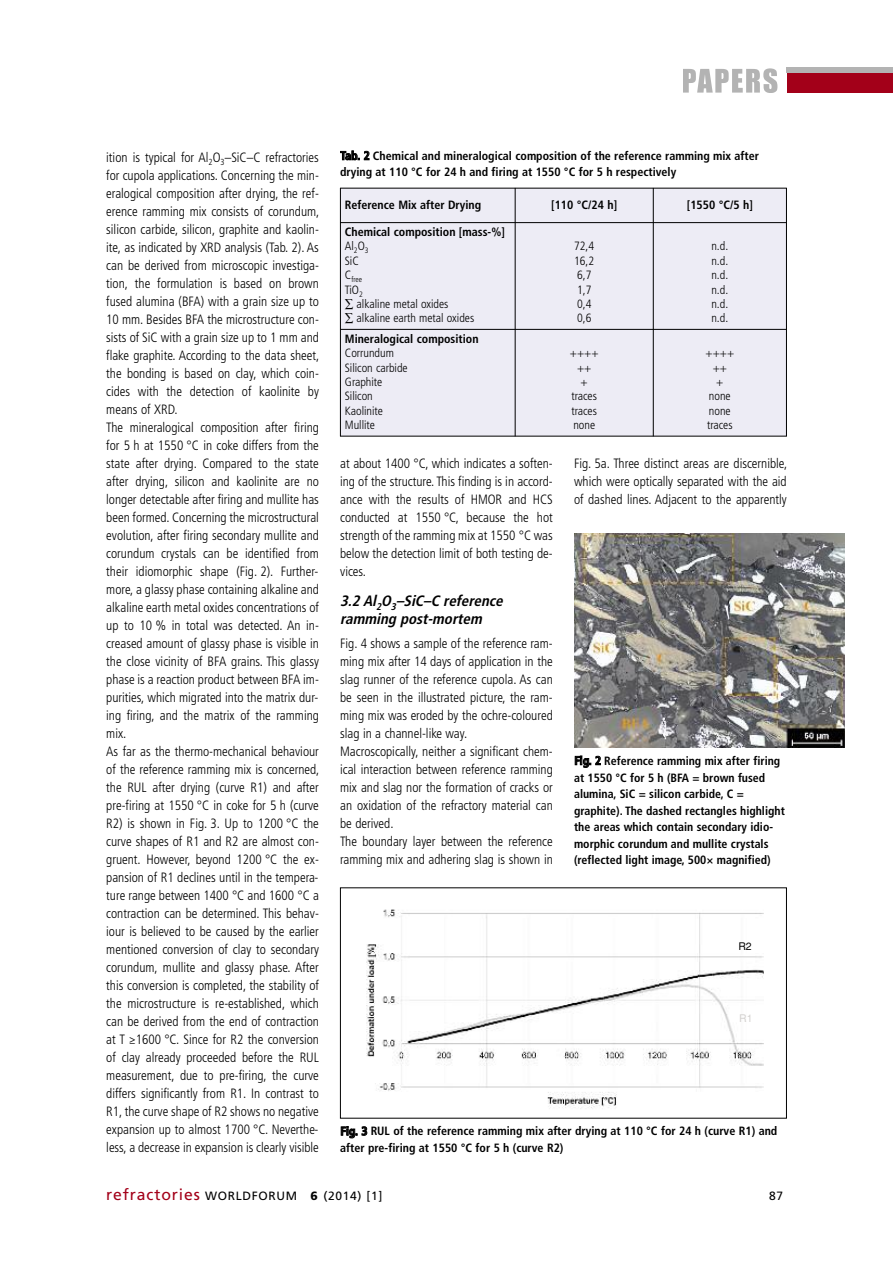
<style>
.page{position:relative;width:893px;height:1263px;background:#fff}
.page>*{position:absolute;margin:0;border:0;box-sizing:border-box;transform-origin:0 0}
.t1{font:italic 700 condensed 15px/18px "Frutiger";color:#000}
.t2{font:300 condensed 13.5px/18px "Frutiger";color:#000}
.t3{font:700 condensed 12px/16.5px "Frutiger";color:#000}
.t4{font:300 condensed 12px/14.4px "Frutiger";color:#000}
.t5{font:12px "Frutiger";letter-spacing:.055em;color:#000}
.t6{font:10.5px "Helvetica";color:#000}
.t7{font:10.5px "Helvetica";color:#d3d1cf}
.t8{font:300 condensed 7.8px "Frutiger";color:#000}
.s1{font-family:"Adobe Garamond Pro";font-weight:400;font-style:italic;font-stretch:normal}
.s2{font-weight:300}
.s3{font-size:15.75px;color:#a30019}
.s4{font-weight:900}
</style>
<div class="page">
<div style="left:787px;top:73px;width:106px;height:20px;background:#a30019"></div>
<div style="left:787px;top:68px;width:106px;height:5px;background:#b3b3b3"></div>
<svg style="left:683px;top:68px;width:94px;height:25px"></svg>
<div style="left:340px;top:188px;width:175px;height:35px;background:#edecf5"></div>
<div style="left:515px;top:188px;width:138px;height:35px;background:#edecf5"></div>
<div style="left:653px;top:188px;width:134px;height:35px;background:#edecf5"></div>
<div style="left:340px;top:223px;width:175px;height:106px;background:#edecf5"></div>
<div style="left:515px;top:223px;width:138px;height:106px;background:#edecf5"></div>
<div style="left:653px;top:223px;width:134px;height:106px;background:#edecf5"></div>
<div style="left:340px;top:329px;width:175px;height:107px;background:#edecf5"></div>
<div style="left:515px;top:329px;width:138px;height:107px;background:#edecf5"></div>
<div style="left:653px;top:329px;width:134px;height:107px;background:#edecf5"></div>
<hr style="left:340px;top:188px;width:1px;height:248px;background:#000">
<hr style="left:515px;top:188px;width:1px;height:248px;background:#000">
<hr style="left:653px;top:188px;width:1px;height:248px;background:#000">
<hr style="left:786px;top:188px;width:1px;height:248px;background:#000">
<hr style="left:340px;top:188px;width:447px;height:1px;background:#000">
<hr style="left:340px;top:222px;width:447px;height:1px;background:#000">
<hr style="left:340px;top:329px;width:447px;height:1px;background:#000">
<hr style="left:340px;top:436px;width:447px;height:1px;background:#000">
<img style="left:574px;top:534px;width:270px;height:214px">
<img style="left:366px;top:909px;width:398px;height:200px">
<div style="left:340px;top:887px;width:447px;height:231px;border:1px solid #000"></div>
<p class="t2" style="left:106px;top:149px;width:215px">ition is typical for Al<sub>2</sub>O<sub>3</sub>–SiC–C refractories for cupola applications. Concerning the min&shy;eralogical composition after drying, the ref&shy;erence ramming mix consists of corundum, silicon carbide, silicon, graphite and kaolin&shy;ite, as indicated by XRD analysis (Tab. 2). As can be derived from microscopic investiga&shy;tion, the formulation is based on brown fused alumina (BFA) with a grain size up to 10 mm. Besides BFA the microstructure con&shy;sists of SiC with a grain size up to 1 mm and flake graphite. According to the data sheet, the bonding is based on clay, which coin&shy;cides with the detection of kaolinite by means of XRD.<br>The mineralogical composition after firing for 5 h at 1550 °C in coke differs from the state after drying. Compared to the state after drying, silicon and kaolinite are no longer detectable after firing and mullite has been formed. Concerning the microstructural evolution, after firing secondary mullite and corundum crystals can be identified from their idiomorphic shape (Fig. 2). Further&shy;more, a glassy phase containing alkaline and alkaline earth metal oxides concentrations of up to 10 % in total was detected. An in&shy;creased amount of glassy phase is visible in the close vicinity of BFA grains. This glassy phase is a reaction product between BFA im&shy;purities, which migrated into the matrix dur&shy;ing firing, and the matrix of the ramming mix.<br>As far as the thermo-mechanical behaviour of the reference ramming mix is concerned, the RUL after drying (curve R1) and after pre-firing at 1550 °C in coke for 5 h (curve R2) is shown in Fig. 3. Up to 1200 °C the curve shapes of R1 and R2 are almost con&shy;gruent. However, beyond 1200 °C the ex&shy;pansion of R1 declines until in the tempera&shy;ture range between 1400 °C and 1600 °C a contraction can be determined. This behav&shy;iour is believed to be caused by the earlier mentioned conversion of clay to secondary corundum, mullite and glassy phase. After this conversion is completed, the stability of the microstructure is re-established, which can be derived from the end of contraction at T <span class="s1">≥</span>1600 °C. Since for R2 the conversion of clay already proceeded before the RUL measurement, due to pre-firing, the curve differs significantly from R1. In contrast to R1, the curve shape of R2 shows no negative expansion up to almost 1700 °C. Neverthe&shy;less, a decrease in expansion is clearly visible</p>
<p class="t3" style="left:340px;top:148px;width:420px">Tab. 2 Chemical and mineralogical composition of the reference ramming mix after drying at 110 °C for 24 h and firing at 1550 °C for 5 h respectively</p>
<p class="t3" style="left:345px;top:197px;width:138px">Reference Mix after Drying</p>
<p class="t3" style="left:551px;top:197px;width:68px">[110 °C/24 h]</p>
<p class="t3" style="left:687px;top:197px;width:68px">[1550 °C/5 h]</p>
<p class="t3" style="left:345px;top:226px;width:162px;line-height:14.4px">Chemical composition [mass-%]<br><span class="s2">Al</span><sub>2</sub><span class="s2">O</span><sub>3<br></sub><span class="s2">SiC</span></p>
<p class="t8" style="left:345px;top:276px;width:19px"><sup>C</sup>free</p>
<p class="t4" style="left:345px;top:283px;width:131px">TiO<sub>2<br></sub>∑ alkaline metal oxides<br>∑ alkaline earth metal oxides</p>
<p class="t4" style="left:574px;top:240px;width:22px">72,4<br>16,2<br>6,7<br>1,7<br>0,4<br>0,6</p>
<p class="t4" style="left:711px;top:240px;width:18px;text-align:justify">n.d. n.d. n.d. n.d. n.d. n.d.</p>
<p class="t3" style="left:345px;top:331px;width:135px">Mineralogical composition</p>
<p class="t4" style="left:345px;top:347px;width:64px">Corrundum<br>Silicon carbide<br>Graphite<br>Silicon<br>Kaolinite<br>Mullite</p>
<p class="t4" style="left:570px;top:347px;width:30px;text-align:center">++++ ++<br>+ traces traces none</p>
<p class="t4" style="left:705px;top:347px;width:30px;text-align:center">++++ ++<br>+ none none traces</p>
<p class="t2" style="left:340px;top:455px;width:214px;text-align:justify">at about 1400 °C, which indicates a soften&shy;ing of the structure. This finding is in accord&shy;ance with the results of HMOR and HCS conducted at 1550 °C, because the hot strength of the ramming mix at 1550 °C was below the detection limit of both testing de&shy;vices.</p>
<p class="t1" style="left:340px;top:593px;width:167px">3.2 Al<sub>2</sub>O<sub>3</sub>–SiC–C reference ramming post-mortem</p>
<p class="t2" style="left:340px;top:635px;width:214px">Fig. 4 shows a sample of the reference ram&shy;ming mix after 14 days of application in the slag runner of the reference cupola. As can be seen in the illustrated picture, the ram&shy;ming mix was eroded by the ochre-coloured slag in a channel-like way.<br>Macroscopically, neither a significant chem&shy;ical interaction between reference ramming mix and slag nor the formation of cracks or an oxidation of the refractory material can be derived.<br>The boundary layer between the reference ramming mix and adhering slag is shown in</p>
<p class="t2" style="left:574px;top:455px;width:215px;text-align:justify">Fig. 5a. Three distinct areas are discernible, which were optically separated with the aid of dashed lines. Adjacent to the apparently</p>
<p class="t3" style="left:574px;top:754px;width:212px">Fig. 2 Reference ramming mix after firing at 1550 °C for 5 h (BFA = brown fused alumina, SiC = silicon carbide, C = graphite). The dashed rectangles highlight the areas which contain secondary idio&shy;morphic corundum and mullite crystals (reflected light image, 500× magnified)</p>
<p class="t6" style="left:738px;top:940px;width:15px">R2</p>
<p class="t7" style="left:739px;top:1012px;width:15px">R1</p>
<p class="t3" style="left:340px;top:1124px;width:439px">Fig. 3 RUL of the reference ramming mix after drying at 110 °C for 24 h (curve R1) and after pre-firing at 1550 °C for 5 h (curve R2)</p>
<p class="t5" style="left:106px;top:1191px;width:278px"><span class="s3">refractories</span> WORLDFORUM <span class="s4">6</span> (2014) [1]</p>
<p class="t5" style="left:769px;top:1191px;width:15px">87</p>
</div>
